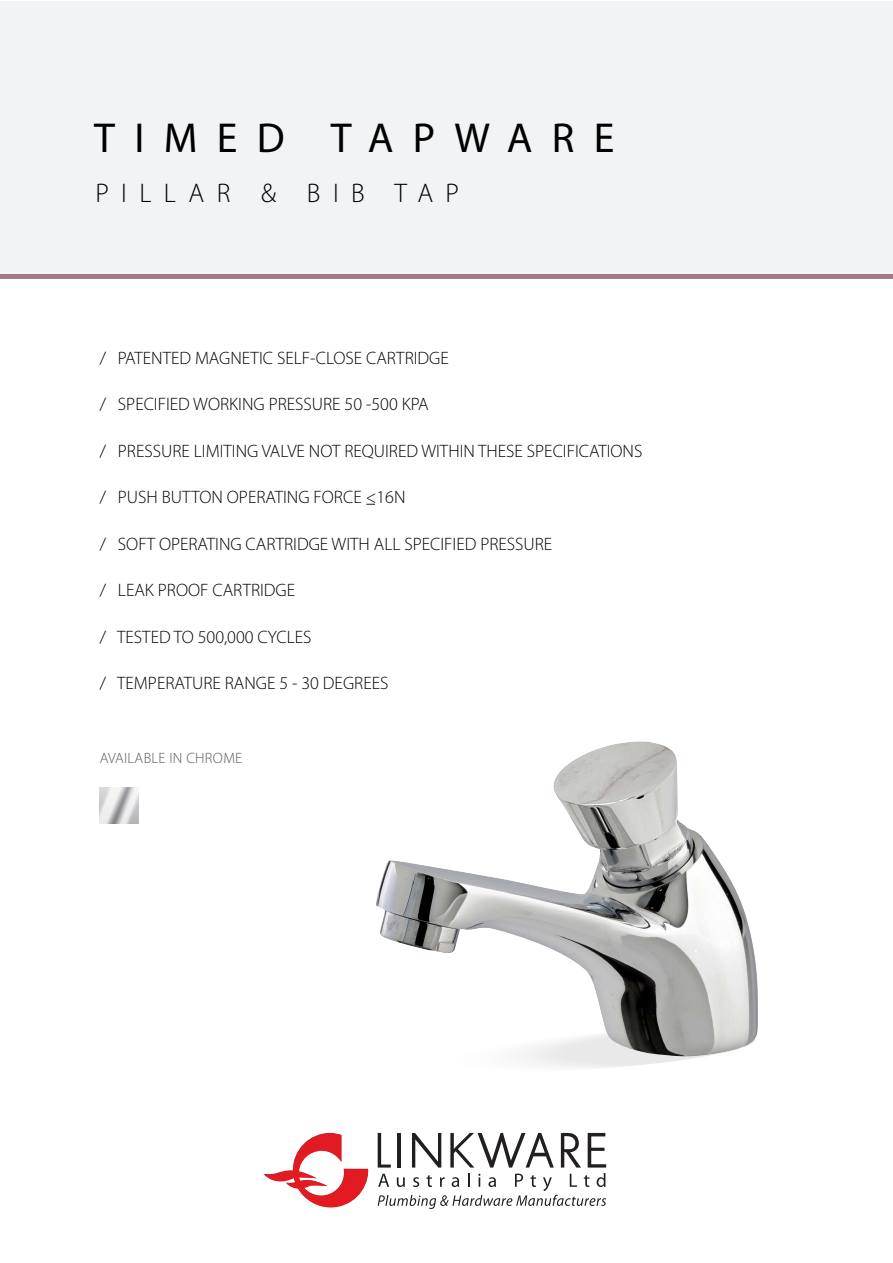
<style>
.page{position:relative;width:893px;height:1263px;background:#fff}
.page>*{position:absolute;margin:0;border:0;box-sizing:border-box;transform-origin:0 0}
.t1{font:42px "Myriad Pro";letter-spacing:.46em;color:#000}
.t2{font:300 27px "Myriad Pro";letter-spacing:.46em;color:#000}
.t3{font:300 18px "Myriad Pro";color:#000}
.t4{font:300 15px "Myriad Pro";letter-spacing:.02em;color:#57585a}
</style>
<div class="page">
<div style="left:0;top:2px;width:893px;height:275px;background:#f2f3f4"></div>
<hr style="left:0;top:275px;width:893px;height:4px;background:#a37985">
<svg style="left:263px;top:1133px;width:105px;height:74px"></svg>
<svg style="left:378px;top:1133px;width:13px;height:34px"></svg>
<hr style="left:398px;top:1133px;width:3px;height:34px;background:#231f20">
<svg style="left:412px;top:1133px;width:29px;height:34px"></svg>
<svg style="left:450px;top:1133px;width:104px;height:34px"></svg>
<svg style="left:561px;top:1133px;width:20px;height:34px"></svg>
<svg style="left:588px;top:1133px;width:18px;height:34px"></svg>
<svg style="left:378px;top:1173px;width:228px;height:36px"></svg>
<svg style="left:522px;top:1057px;width:177px;height:11px"></svg>
<img style="left:376px;top:741px;width:382px;height:316px">
<img style="left:100px;top:787px;width:38px;height:37px">
<p class="t1" style="left:94px;top:112px;width:522px">TIMED TAPWARE</p>
<p class="t2" style="left:95px;top:177px;width:365px">PILLAR &amp; BIB TAP</p>
<p class="t3" style="left:100px;top:347px;width:350px">/ PATENTED MAGNETIC SELF-CLOSE CARTRIDGE</p>
<p class="t3" style="left:100px;top:393px;width:330px">/ SPECIFIED WORKING PRESSURE 50 -500 KPA</p>
<p class="t3" style="left:100px;top:440px;width:544px">/ PRESSURE LIMITING VALVE NOT REQUIRED WITHIN THESE SPECIFICATIONS</p>
<p class="t3" style="left:100px;top:486px;width:307px">/ PUSH BUTTON OPERATING FORCE &lt;16N</p>
<p class="t3" style="left:100px;top:533px;width:454px">/ SOFT OPERATING CARTRIDGE WITH ALL SPECIFIED PRESSURE</p>
<p class="t3" style="left:100px;top:579px;width:197px">/ LEAK PROOF CARTRIDGE</p>
<p class="t3" style="left:100px;top:626px;width:213px">/ TESTED TO 500,000 CYCLES</p>
<p class="t3" style="left:100px;top:672px;width:290px">/ TEMPERATURE RANGE 5 - 30 DEGREES</p>
<p class="t4" style="left:100px;top:749px;width:144px">AVAILABLE IN CHROME</p>
</div>
